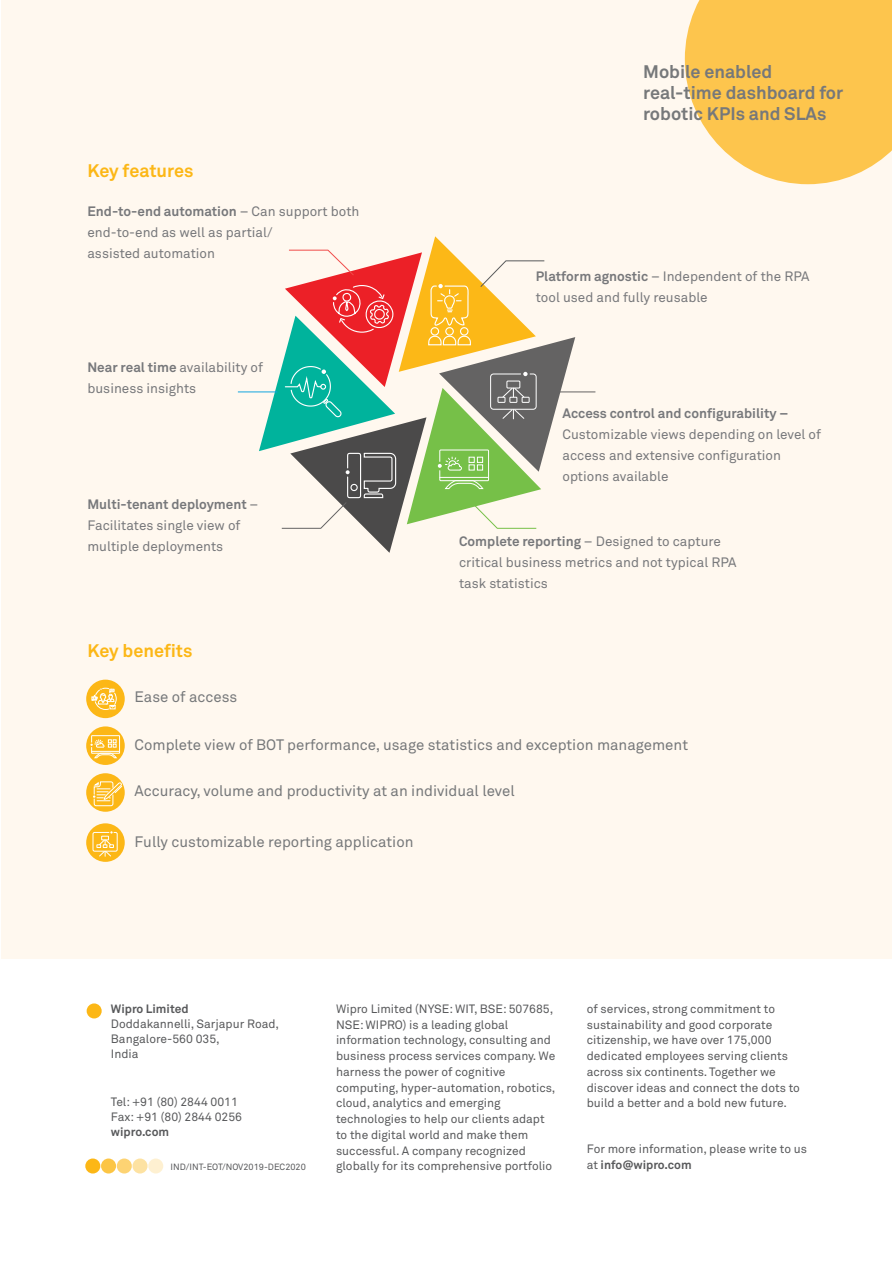
<style>
.page{position:relative;width:892px;height:1263px;background:#fff}
.page>*{position:absolute;margin:0;border:0;box-sizing:border-box;transform-origin:0 0}
.t1{font:700 18px/21px "Wipro Akkurat";color:#76787a}
.t2{font:700 18px "Wipro Akkurat";color:#fcb716}
.t3{font:15px "Wipro Akkurat";color:#76787a}
.t4{font:13.5px/21px "Wipro Akkurat";color:#77787b}
.t5{font:700 13.5px "Wipro Akkurat";color:#77787b}
.t6{font:12px/15.8px "Wipro Akkurat";color:#58595b}
.t7{font:700 12px "Wipro Akkurat";color:#58595b}
.t8{font:9px "Wipro Akkurat";color:#58595b}
.s1{font-weight:700}
</style>
<div class="page">
<div style="left:1px;top:0;width:890px;height:958px;background:#fff7eb"></div>
<div style="left:87px;top:1003px;width:15px;height:15px;background:#fcb716;border-radius:50%"></div>
<div style="left:85px;top:1158px;width:15px;height:15px;background:#fcb716;border-radius:50%"></div>
<div style="left:101px;top:1158px;width:15px;height:15px;background:#fcc544;border-radius:50%"></div>
<svg style="left:117px;top:1158px;width:15px;height:15px"></svg>
<div style="left:132px;top:1158px;width:15px;height:15px;background:#fde2a2;border-radius:50%"></div>
<div style="left:148px;top:1158px;width:15px;height:15px;background:#fef0d1;border-radius:50%"></div>
<svg style="left:684px;top:0;width:207px;height:184px;background:#fdcc63"></svg>
<div style="left:86px;top:680px;width:39px;height:38px;background:#fcb716;border-radius:50%"></div>
<div style="left:86px;top:726px;width:39px;height:39px;background:#fcb716;border-radius:50%"></div>
<div style="left:86px;top:773px;width:39px;height:39px;background:#fcb716;border-radius:50%"></div>
<svg style="left:86px;top:823px;width:39px;height:39px"></svg>
<svg style="left:91px;top:687px;width:26px;height:23px"></svg>
<div style="left:91px;top:735px;width:29px;height:19px;border:1px solid #fff"></div>
<svg style="left:90px;top:739px;width:29px;height:21px"></svg>
<svg style="left:92px;top:781px;width:31px;height:26px"></svg>
<hr style="left:238px;top:391px;width:39px;height:1px;background:#13a5df">
<hr style="left:556px;top:391px;width:39px;height:1px;background:#646363">
<svg style="left:259px;top:236px;width:316px;height:317px"></svg>
<div style="left:93px;top:832px;width:24px;height:19px;border:1px solid #fff;border-radius:2px"></div>
<svg style="left:96px;top:831px;width:18px;height:26px"></svg>
<h1 class="t2" style="left:87px;top:159px;width:108px">Key features</h1>
<p class="t4" style="left:87px;top:201px;width:273px"><span class="s1">End-to-end automation</span> – Can support both end-to-end as well as partial/<br>assisted automation</p>
<p class="t4" style="left:87px;top:357px;width:177px"><span class="s1">Near real time</span> availability of business insights</p>
<p class="t4" style="left:87px;top:494px;width:172px"><span class="s1">Multi-tenant deployment</span> –<br>Facilitates single view of multiple deployments</p>
<h1 class="t2" style="left:87px;top:639px;width:107px">Key benefits</h1>
<p class="t3" style="left:134px;top:688px;width:104px">Ease of access</p>
<h1 class="t1" style="left:643px;top:61px;width:201px">Mobile enabled real-time dashboard for robotic KPIs and SLAs</h1>
<p class="t4" style="left:535px;top:265px;width:275px"><span class="s1">Platform agnostic</span> – Independent of the RPA tool used and fully reusable</p>
<p class="t5" style="left:562px;top:405px;width:227px">Access control and configurability –</p>
<p class="t4" style="left:562px;top:424px;width:260px">Customizable views depending on level of access and extensive configuration options available</p>
<p class="t4" style="left:459px;top:531px;width:279px"><span class="s1">Complete reporting</span> – Designed to capture critical business metrics and not typical RPA task statistics</p>
<p class="t3" style="left:134px;top:736px;width:554px">Complete view of BOT performance, usage statistics and exception management</p>
<p class="t3" style="left:134px;top:782px;width:381px">Accuracy, volume and productivity at an individual level</p>
<p class="t3" style="left:134px;top:833px;width:280px">Fully customizable reporting application</p>
<p class="t7" style="left:111px;top:1001px;width:79px">Wipro Limited</p>
<p class="t6" style="left:111px;top:1016px;width:169px;line-height:15px">Doddakannelli, Sarjapur Road,<br>Bangalore-560 035,<br>India</p>
<p class="t6" style="left:111px;top:1094px;width:133px;line-height:15px">Tel: +91 (80) 2844 0011<br>Fax: +91 (80) 2844 0256</p>
<p class="t7" style="left:111px;top:1124px;width:60px">wipro.com</p>
<p class="t8" style="left:170px;top:1161px;width:137px">IND/INT-EOT/NOV2019-DEC2020</p>
<p class="t6" style="left:336px;top:1001px;width:221px">Wipro Limited (NYSE: WIT, BSE: 507685, NSE: WIPRO) is a leading global information technology, consulting and business process services company. We harness the power of cognitive computing, hyper-automation, robotics, cloud, analytics and emerging technologies to help our clients adapt to the digital world and make them successful. A company recognized globally for its comprehensive portfolio</p>
<p class="t6" style="left:586px;top:1001px;width:214px">of services, strong commitment to sustainability and good corporate citizenship, we have over 175,000 dedicated employees serving clients across six continents. Together we discover ideas and connect the dots to build a better and a bold new future.</p>
<p class="t6" style="left:586px;top:1141px;width:222px">For more information, please write to us at <span class="s1">info@wipro.com</span></p>
</div>
